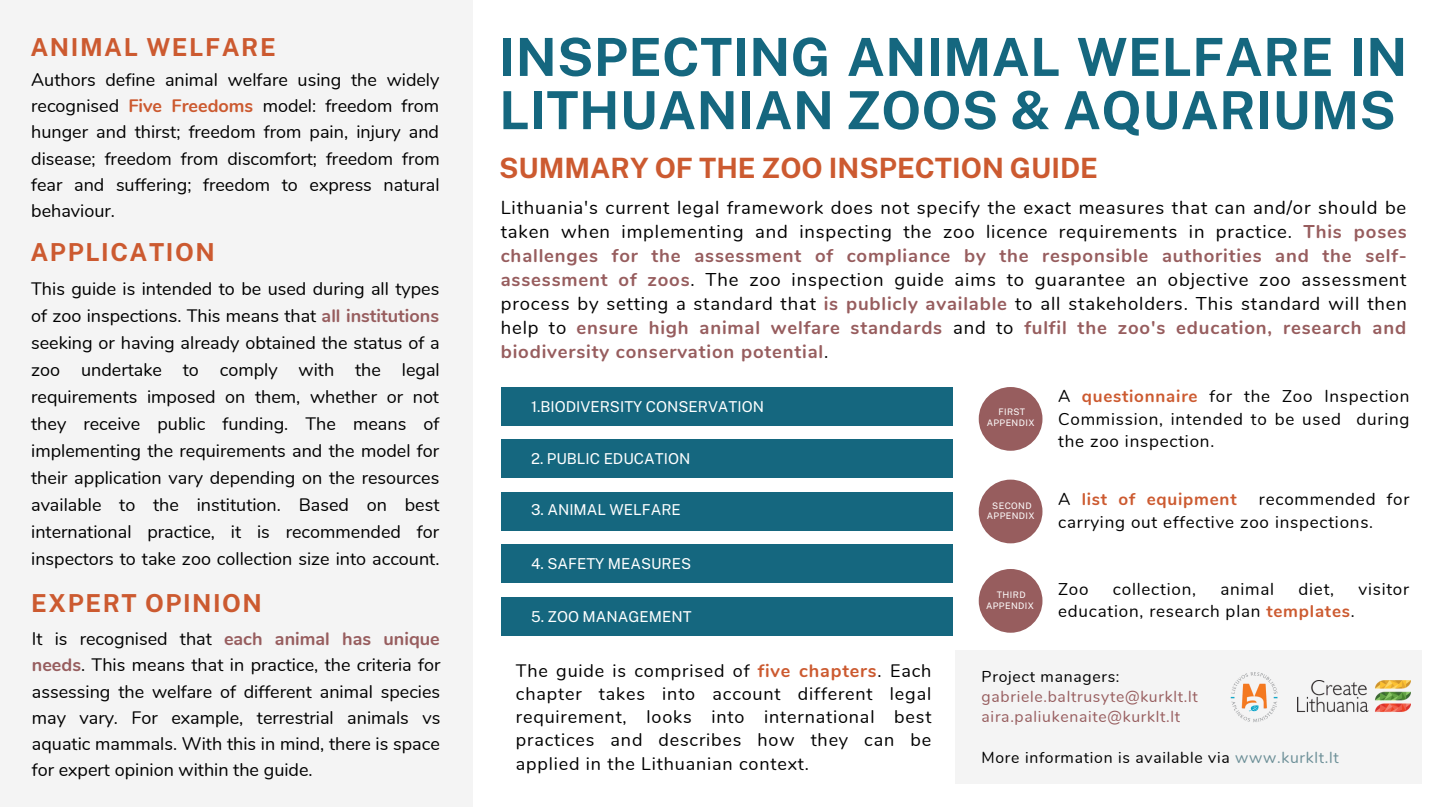
<style>
.page{position:relative;width:1440px;height:810px;background:#fff}
.page>*{position:absolute;margin:0;border:0;box-sizing:border-box;transform-origin:0 0}
.t1{font:700 52.5px/53.2px "Public Sans";letter-spacing:.005em;color:#15677f}
.t2{font:700 28px "Public Sans";color:#cc5a30}
.t3{font:700 24.8px "Public Sans";letter-spacing:.06em;color:#cc5a30}
.t4{font:18.5px/24px "Nunito";letter-spacing:.045em;color:#000;text-align:justify}
.t5{font:18px/27px "Nunito";color:#000;text-align:justify}
.t6{font:17px/22.5px "Nunito";letter-spacing:.045em;color:#000;text-align:justify}
.t7{font:700 17px "Nunito";letter-spacing:.045em;color:#cc5a30}
.t8{font:15.7px "Nunito";letter-spacing:.045em;color:#000}
.t9{font:15.7px "Nunito";letter-spacing:.045em;color:#975d5e}
.t10{font:15px "Public Sans";color:#fff}
.t11{font:9px/10.3px "Public Sans";letter-spacing:.045em;color:#fff;text-align:center}
.s1{font-weight:700;color:#cc5a30}
.s2{font-weight:700;color:#975d5e}
.s3{font-weight:400;color:#000}
.s4{color:#6c8f97}
</style>
<div class="page">
<div style="left:956px;top:651px;width:466px;height:133px;background:#f4f4f4"></div>
<img style="left:1230px;top:672px;width:48px;height:51px">
<div style="left:979px;top:387px;width:63px;height:64px;background:#975d5e;border-radius:50%"></div>
<div style="left:979px;top:480px;width:63px;height:63px;background:#975d5e;border-radius:50%"></div>
<div style="left:979px;top:569px;width:63px;height:64px;background:#975d5e;border-radius:50%"></div>
<img style="left:1298px;top:681px;width:112px;height:31px">
<div style="left:501px;top:387px;width:451px;height:39px;background:#15677f"></div>
<div style="left:501px;top:439px;width:451px;height:39px;background:#15677f"></div>
<div style="left:501px;top:492px;width:451px;height:39px;background:#15677f"></div>
<div style="left:501px;top:544px;width:451px;height:39px;background:#15677f"></div>
<div style="left:501px;top:597px;width:451px;height:39px;background:#15677f"></div>
<div style="left:0;top:0;width:473px;height:807px;background:#f4f4f4"></div>
<p class="t3" style="left:30px;top:32px;width:247px">ANIMAL WELFARE</p>
<p class="t5" style="left:31px;top:67px;width:410px;line-height:26.2px">Authors define animal welfare using the widely recognised <span class="s1">Five Freedoms</span> model: freedom from hunger and thirst; freedom from pain, injury and disease; freedom from discomfort; freedom from fear and suffering; freedom to express natural behaviour.</p>
<p class="t3" style="left:30px;top:238px;width:186px">APPLICATION</p>
<p class="t5" style="left:31px;top:275px;width:410px">This guide is intended to be used during all types of zoo inspections. This means that <span class="s2">all institutions </span>seeking or having already obtained the status of a zoo undertake to comply with the legal requirements imposed on them, whether or not they receive public funding. The means of implementing the requirements and the model for their application vary depending on the resources available to the institution. Based on best international practice, it is recommended for inspectors to take zoo collection size into account.</p>
<p class="t3" style="left:31px;top:588px;width:232px">EXPERT OPINION</p>
<p class="t5" style="left:32px;top:626px;width:410px;line-height:26.2px">It is recognised that <span class="s2">each animal has unique needs</span>. This means that in practice, the criteria for assessing the welfare of different animal species may vary. For example, terrestrial animals vs aquatic mammals. With this in mind, there is space for expert opinion within the guide.</p>
<p class="t1" style="left:499px;top:30px;width:910px">INSPECTING ANIMAL WELFARE IN<br>LITHUANIAN ZOOS &amp; AQUARIUMS</p>
<p class="t2" style="left:499px;top:152px;width:600px">SUMMARY OF THE ZOO INSPECTION GUIDE</p>
<p class="t4" style="left:501px;top:196px;width:908px">Lithuania's current legal framework does not specify the exact measures that can and/or should be taken when implementing and inspecting the zoo licence requirements in practice. <span class="s2">This poses challenges for the assessment of compliance by the responsible authorities and the self&shy;assessment of zoos</span>. The zoo inspection guide aims to guarantee an objective zoo assessment process by setting a standard that <span class="s2">is publicly available</span> to all stakeholders. This standard will then help to <span class="s2">ensure high animal welfare standards</span> and to <span class="s2">fulfil the zoo's education, research and biodiversity conservation potential</span>.</p>
<p class="t6" style="left:1058px;top:386px;width:353px">A <span class="s1">questionnaire</span> for the Zoo Inspection Commission, intended to be used during the zoo inspection.</p>
<p class="t10" style="left:531px;top:398px;width:235px">1.BIODIVERSITY CONSERVATION</p>
<p class="t11" style="left:987px;top:407px;width:49px">FIRST<br>APPENDIX</p>
<p class="t10" style="left:531px;top:450px;width:161px">2. PUBLIC EDUCATION</p>
<p class="t10" style="left:531px;top:500px;width:151px">3. ANIMAL WELFARE</p>
<p class="t10" style="left:531px;top:555px;width:162px">4. SAFETY MEASURES</p>
<p class="t10" style="left:531px;top:607px;width:162px">5. ZOO MANAGEMENT</p>
<p class="t5" style="left:516px;top:659px;width:417px;line-height:23.2px">The guide is comprised of <span class="s1">five chapters</span>. Each chapter takes into account different legal requirement, looks into international best practices and describes how they can be applied in the Lithuanian context.</p>
<p class="t11" style="left:987px;top:501px;width:49px">SECOND<br>APPENDIX</p>
<p class="t11" style="left:986px;top:590px;width:49px">THIRD<br>APPENDIX</p>
<p class="t7" style="left:1058px;top:488px;width:180px"><span class="s3">A</span> list of equipment</p>
<p class="t6" style="left:1058px;top:489px;width:353px;text-indent:201px">recommended for carrying out effective zoo inspections.</p>
<p class="t6" style="left:1058px;top:578px;width:32px">Zoo</p>
<p class="t6" style="left:1113px;top:578px;width:85px">collection,</p>
<p class="t6" style="left:1220px;top:578px;width:55px">animal</p>
<p class="t6" style="left:1299px;top:578px;width:37px">diet,</p>
<p class="t6" style="left:1359px;top:578px;width:52px">visitor</p>
<p class="t6" style="left:1058px;top:600px;width:298px">education, research plan <span class="s1">templates</span>.</p>
<p class="t8" style="left:982px;top:666px;width:139px">Project managers:</p>
<p class="t9" style="left:982px;top:686px;width:218px">gabriele.baltrusyte@kurklt.lt</p>
<p class="t9" style="left:982px;top:707px;width:200px">aira.paliukenaite@kurklt.lt</p>
<p class="t8" style="left:982px;top:747px;width:359px">More information is available via <span class="s4">www.kurklt.lt</span></p>
</div>
